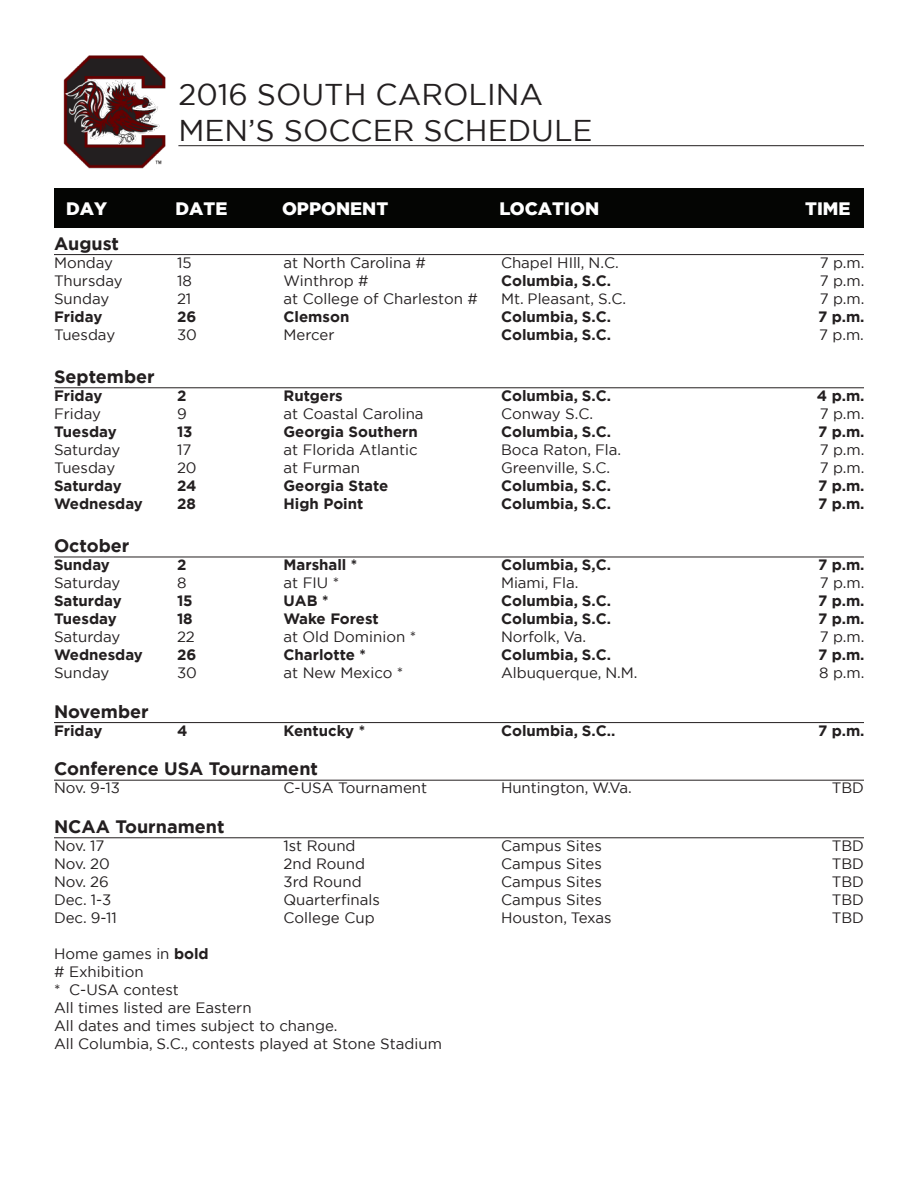
<style>
.page{position:relative;width:918px;height:1188px;background:#fff}
.page>*{position:absolute;margin:0;border:0;box-sizing:border-box;transform-origin:0 0}
.t1{font:30px/36px "Gotham";color:#231f20}
.Months{font:700 18px "Gotham";color:#231f20}
.t2{font:900 18px "Gotham";color:#fff}
.Home{font:15px "Gotham";color:#231f20}
.Home-2{font:700 15px "Gotham";color:#231f20}
.s1{font-weight:700}
</style>
<div class="page">
<div style="left:54px;top:189px;width:810px;height:39px;background:#040503"></div>
<hr style="left:54px;top:254px;width:810px;height:1px;background:#231f20">
<hr style="left:54px;top:388px;width:810px;height:1px;background:#231f20">
<hr style="left:54px;top:557px;width:810px;height:1px;background:#231f20">
<hr style="left:54px;top:722px;width:810px;height:1px;background:#231f20">
<hr style="left:54px;top:780px;width:810px;height:1px;background:#231f20">
<hr style="left:54px;top:838px;width:810px;height:1px;background:#231f20">
<hr style="left:178px;top:145px;width:686px;height:1px;background:#231f20">
<img style="left:63px;top:55px;width:103px;height:114px">
<p class="t1" style="left:178px;top:76px;width:416px">2016 SOUTH CAROLINA<br>MEN’S SOCCER SCHEDULE</p>
<p class="t2" style="left:66px;top:196px;width:43px">DAY</p>
<p class="t2" style="left:175px;top:196px;width:54px">DATE</p>
<p class="t2" style="left:282px;top:196px;width:108px">OPPONENT</p>
<p class="t2" style="left:499px;top:196px;width:101px">LOCATION</p>
<p class="t2" style="left:805px;top:196px;width:47px">TIME</p>
<p class="Months" style="left:54px;top:232px;width:67px">August</p>
<p class="Home" style="left:54px;top:253px;width:61px">Monday</p>
<p class="Home" style="left:177px;top:253px;width:16px">15</p>
<p class="Home" style="left:284px;top:253px;width:144px">at North Carolina #</p>
<p class="Home" style="left:501px;top:253px;width:119px">Chapel HIll, N.C.</p>
<p class="Home" style="left:820px;top:253px;width:46px">7 p.m.</p>
<p class="Home" style="left:54px;top:271px;width:70px">Thursday</p>
<p class="Home" style="left:177px;top:271px;width:16px">18</p>
<p class="Home" style="left:284px;top:271px;width:87px">Winthrop #</p>
<p class="Home-2" style="left:501px;top:271px;width:112px">Columbia, S.C.</p>
<p class="Home" style="left:820px;top:271px;width:46px">7 p.m.</p>
<p class="Home" style="left:54px;top:289px;width:57px">Sunday</p>
<p class="Home" style="left:177px;top:289px;width:16px">21</p>
<p class="Home" style="left:284px;top:289px;width:196px">at College of Charleston #</p>
<p class="Home" style="left:501px;top:289px;width:127px">Mt. Pleasant, S.C.</p>
<p class="Home" style="left:820px;top:289px;width:46px">7 p.m.</p>
<p class="Home-2" style="left:54px;top:307px;width:50px">Friday</p>
<p class="Home-2" style="left:177px;top:307px;width:21px">26</p>
<p class="Home-2" style="left:284px;top:307px;width:67px">Clemson</p>
<p class="Home-2" style="left:501px;top:307px;width:112px">Columbia, S.C.</p>
<p class="Home-2" style="left:818px;top:307px;width:48px">7 p.m.</p>
<p class="Home" style="left:54px;top:325px;width:63px">Tuesday</p>
<p class="Home" style="left:177px;top:325px;width:21px">30</p>
<p class="Home" style="left:284px;top:325px;width:52px">Mercer</p>
<p class="Home-2" style="left:501px;top:325px;width:112px">Columbia, S.C.</p>
<p class="Home" style="left:819px;top:325px;width:46px">7 p.m.</p>
<p class="Months" style="left:54px;top:365px;width:102px">September</p>
<p class="Home-2" style="left:54px;top:386px;width:50px">Friday</p>
<p class="Home-2" style="left:177px;top:386px;width:11px">2</p>
<p class="Home-2" style="left:284px;top:386px;width:61px">Rutgers</p>
<p class="Home-2" style="left:501px;top:386px;width:112px">Columbia, S.C.</p>
<p class="Home-2" style="left:817px;top:386px;width:49px">4 p.m.</p>
<p class="Home" style="left:54px;top:404px;width:49px">Friday</p>
<p class="Home" style="left:177px;top:404px;width:11px">9</p>
<p class="Home" style="left:284px;top:404px;width:142px">at Coastal Carolina</p>
<p class="Home" style="left:501px;top:404px;width:94px">Conway S.C.</p>
<p class="Home" style="left:820px;top:404px;width:46px">7 p.m.</p>
<p class="Home-2" style="left:54px;top:422px;width:64px">Tuesday</p>
<p class="Home-2" style="left:177px;top:422px;width:17px">13</p>
<p class="Home-2" style="left:284px;top:422px;width:136px">Georgia Southern</p>
<p class="Home-2" style="left:501px;top:422px;width:112px">Columbia, S.C.</p>
<p class="Home-2" style="left:818px;top:422px;width:48px">7 p.m.</p>
<p class="Home" style="left:54px;top:440px;width:68px">Saturday</p>
<p class="Home" style="left:177px;top:440px;width:16px">17</p>
<p class="Home" style="left:284px;top:440px;width:136px">at Florida Atlantic</p>
<p class="Home" style="left:501px;top:440px;width:122px">Boca Raton, Fla.</p>
<p class="Home" style="left:820px;top:440px;width:46px">7 p.m.</p>
<p class="Home" style="left:54px;top:458px;width:63px">Tuesday</p>
<p class="Home" style="left:177px;top:458px;width:21px">20</p>
<p class="Home" style="left:284px;top:458px;width:78px">at Furman</p>
<p class="Home" style="left:501px;top:458px;width:111px">Greenville, S.C.</p>
<p class="Home" style="left:820px;top:458px;width:46px">7 p.m.</p>
<p class="Home-2" style="left:54px;top:476px;width:69px">Saturday</p>
<p class="Home-2" style="left:177px;top:476px;width:21px">24</p>
<p class="Home-2" style="left:284px;top:476px;width:106px">Georgia State</p>
<p class="Home-2" style="left:501px;top:476px;width:112px">Columbia, S.C.</p>
<p class="Home-2" style="left:818px;top:476px;width:48px">7 p.m.</p>
<p class="Home-2" style="left:54px;top:494px;width:90px">Wednesday</p>
<p class="Home-2" style="left:177px;top:494px;width:20px">28</p>
<p class="Home-2" style="left:284px;top:494px;width:81px">High Point</p>
<p class="Home-2" style="left:501px;top:494px;width:112px">Columbia, S.C.</p>
<p class="Home-2" style="left:818px;top:494px;width:48px">7 p.m.</p>
<p class="Months" style="left:54px;top:534px;width:77px">October</p>
<p class="Home-2" style="left:54px;top:555px;width:57px">Sunday</p>
<p class="Home-2" style="left:177px;top:555px;width:11px">2</p>
<p class="Home-2" style="left:284px;top:555px;width:75px">Marshall *</p>
<p class="Home-2" style="left:501px;top:555px;width:112px">Columbia, S,C.</p>
<p class="Home-2" style="left:818px;top:555px;width:48px">7 p.m.</p>
<p class="Home" style="left:54px;top:573px;width:68px">Saturday</p>
<p class="Home" style="left:177px;top:573px;width:11px">8</p>
<p class="Home" style="left:284px;top:573px;width:57px">at FIU *</p>
<p class="Home" style="left:501px;top:573px;width:79px">Miami, Fla.</p>
<p class="Home" style="left:820px;top:573px;width:46px">7 p.m.</p>
<p class="Home-2" style="left:54px;top:591px;width:69px">Saturday</p>
<p class="Home-2" style="left:177px;top:591px;width:17px">15</p>
<p class="Home-2" style="left:284px;top:591px;width:46px">UAB *</p>
<p class="Home-2" style="left:501px;top:591px;width:112px">Columbia, S.C.</p>
<p class="Home-2" style="left:818px;top:591px;width:48px">7 p.m.</p>
<p class="Home-2" style="left:54px;top:609px;width:64px">Tuesday</p>
<p class="Home-2" style="left:177px;top:609px;width:17px">18</p>
<p class="Home-2" style="left:284px;top:609px;width:97px">Wake Forest</p>
<p class="Home-2" style="left:501px;top:609px;width:112px">Columbia, S.C.</p>
<p class="Home-2" style="left:818px;top:609px;width:48px">7 p.m.</p>
<p class="Home" style="left:54px;top:627px;width:68px">Saturday</p>
<p class="Home" style="left:177px;top:627px;width:19px">22</p>
<p class="Home" style="left:284px;top:627px;width:134px">at Old Dominion *</p>
<p class="Home" style="left:501px;top:627px;width:87px">Norfolk, Va.</p>
<p class="Home" style="left:820px;top:627px;width:46px">7 p.m.</p>
<p class="Home-2" style="left:54px;top:645px;width:90px">Wednesday</p>
<p class="Home-2" style="left:177px;top:645px;width:21px">26</p>
<p class="Home-2" style="left:284px;top:645px;width:84px">Charlotte *</p>
<p class="Home-2" style="left:501px;top:645px;width:112px">Columbia, S.C.</p>
<p class="Home-2" style="left:818px;top:645px;width:48px">7 p.m.</p>
<p class="Home" style="left:54px;top:663px;width:57px">Sunday</p>
<p class="Home" style="left:177px;top:663px;width:21px">30</p>
<p class="Home" style="left:284px;top:663px;width:121px">at New Mexico *</p>
<p class="Home" style="left:501px;top:663px;width:138px">Albuquerque, N.M.</p>
<p class="Home" style="left:819px;top:663px;width:47px">8 p.m.</p>
<p class="Months" style="left:54px;top:700px;width:96px">November</p>
<p class="Home-2" style="left:54px;top:721px;width:50px">Friday</p>
<p class="Home-2" style="left:177px;top:721px;width:12px">4</p>
<p class="Home-2" style="left:284px;top:721px;width:83px">Kentucky *</p>
<p class="Home-2" style="left:501px;top:721px;width:116px">Columbia, S.C..</p>
<p class="Home-2" style="left:818px;top:721px;width:48px">7 p.m.</p>
<p class="Months" style="left:54px;top:757px;width:266px">Conference USA Tournament</p>
<p class="Home" style="left:54px;top:779px;width:68px">Nov. 9-13</p>
<p class="Home" style="left:284px;top:779px;width:145px">C-USA Tournament</p>
<p class="Home" style="left:501px;top:779px;width:132px">Huntington, W.Va.</p>
<p class="Home" style="left:832px;top:779px;width:34px">TBD</p>
<p class="Months" style="left:54px;top:815px;width:172px">NCAA Tournament</p>
<p class="Home" style="left:54px;top:836px;width:52px">Nov. 17</p>
<p class="Home" style="left:284px;top:836px;width:74px">1st Round</p>
<p class="Home" style="left:501px;top:836px;width:102px">Campus Sites</p>
<p class="Home" style="left:832px;top:836px;width:34px">TBD</p>
<p class="Home" style="left:54px;top:854px;width:57px">Nov. 20</p>
<p class="Home" style="left:284px;top:854px;width:83px">2nd Round</p>
<p class="Home" style="left:501px;top:854px;width:102px">Campus Sites</p>
<p class="Home" style="left:832px;top:854px;width:34px">TBD</p>
<p class="Home" style="left:54px;top:872px;width:56px">Nov. 26</p>
<p class="Home" style="left:284px;top:872px;width:80px">3rd Round</p>
<p class="Home" style="left:501px;top:872px;width:102px">Campus Sites</p>
<p class="Home" style="left:832px;top:872px;width:34px">TBD</p>
<p class="Home" style="left:54px;top:890px;width:59px">Dec. 1-3</p>
<p class="Home" style="left:284px;top:890px;width:98px">Quarterfinals</p>
<p class="Home" style="left:501px;top:890px;width:102px">Campus Sites</p>
<p class="Home" style="left:832px;top:890px;width:34px">TBD</p>
<p class="Home" style="left:54px;top:908px;width:64px">Dec. 9-11</p>
<p class="Home" style="left:284px;top:908px;width:93px">College Cup</p>
<p class="Home" style="left:501px;top:908px;width:112px">Houston, Texas</p>
<p class="Home" style="left:832px;top:908px;width:34px">TBD</p>
<p class="Home" style="left:54px;top:944px;width:156px">Home games in <span class="s1">bold</span></p>
<p class="Home" style="left:54px;top:962px;width:91px"># Exhibition</p>
<p class="Home" style="left:54px;top:980px;width:126px">* C-USA contest</p>
<p class="Home" style="left:54px;top:998px;width:199px">All times listed are Eastern</p>
<p class="Home" style="left:54px;top:1016px;width:285px">All dates and times subject to change.</p>
<p class="Home" style="left:54px;top:1034px;width:389px">All Columbia, S.C., contests played at Stone Stadium</p>
</div>
